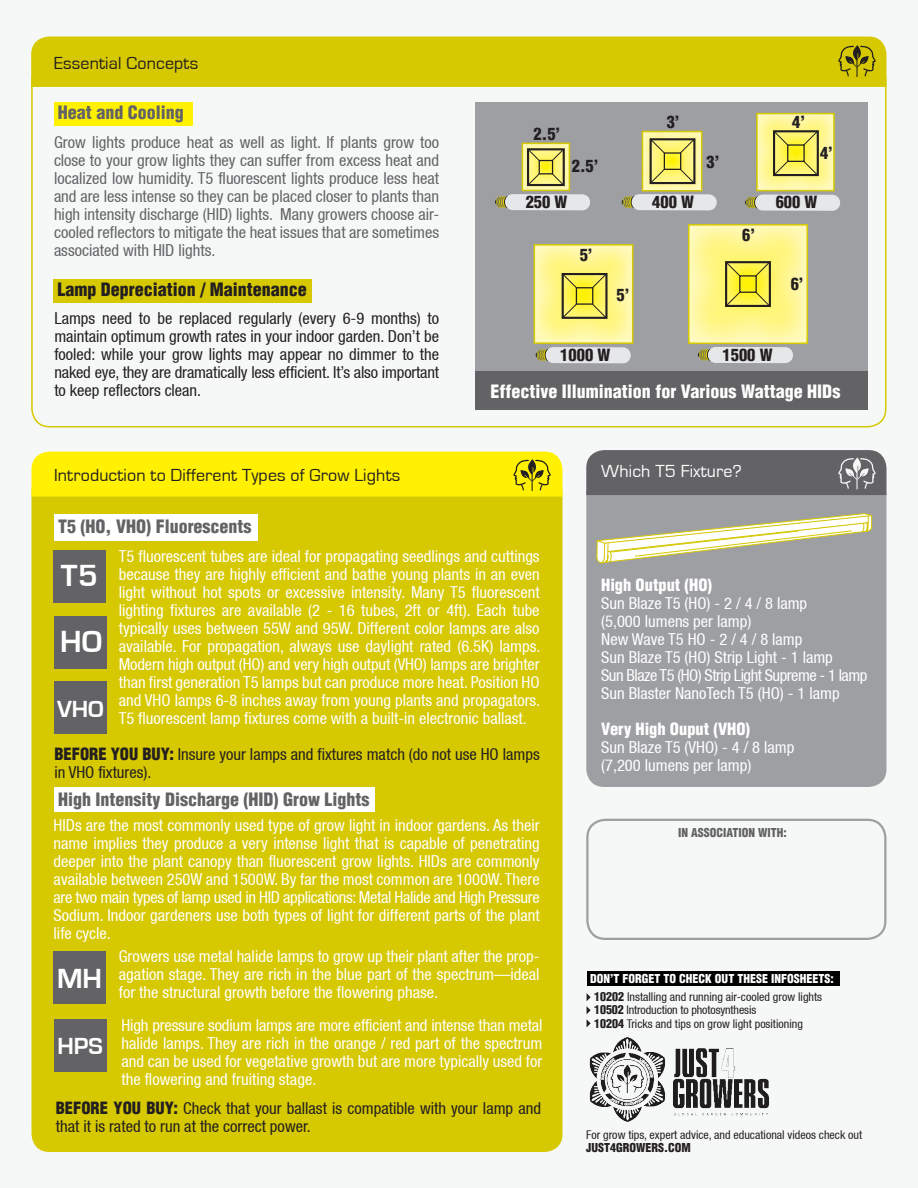
<style>
.page{position:relative;width:918px;height:1188px;background:#f6f8f8}
.page>*{position:absolute;margin:0;border:0;box-sizing:border-box;transform-origin:0 0}
.t1{font:700 31.5px/65.7px "Eurostile";color:#fff}
.t2{font:700 28.5px "Eurostile";color:#fff}
.t3{font:700 24px "Eurostile";color:#fff}
.t4{font:900 condensed 18px "Helvetica";color:#636366}
.t5{font:18px "Eurostile";letter-spacing:.01em;color:#231f20}
.t6{font:900 condensed 18px "Helvetica";color:#fff}
.t7{font:900 condensed 18px "Helvetica";color:#231f20}
.t8{font:18px "Eurostile";letter-spacing:.01em;color:#fff}
.t9{font:condensed 16.5px/18px "Helvetica 57";color:#fff;text-align:justify}
.t10{font:condensed 16.5px/18px "Helvetica 57";color:#231f20}
.t11{font:condensed 16.5px/18px "Helvetica 57";color:#636366;text-align:justify}
.t12{font:900 condensed 16.5px "Helvetica";color:#231f20}
.t13{font:900 condensed 16.5px "Helvetica";color:#fff}
.t14{font:condensed 12px/13.5px "Helvetica 57";color:#231f20}
.t15{font:900 condensed 12px "Helvetica";color:#fff}
.t16{font:900 condensed 12px "Helvetica";color:#636366}
.t17{font:900 condensed 12px "Helvetica";color:#231f20}
.s1{font-family:"Helvetica";font-weight:900}
</style>
<div class="page">
<div style="left:32px;top:474px;width:530px;height:678px;background:#d6c801;border-radius:18px"></div>
<div style="left:586px;top:478px;width:300px;height:309px;background:#9d9fa2;border-radius:18px"></div>
<svg style="left:31px;top:77px;width:856px;height:351px"></svg>
<div style="left:31px;top:37px;width:855px;height:50px;background:#d6c801"></div>
<div style="left:32px;top:452px;width:530px;height:45px;background:#fff101"></div>
<svg style="left:586px;top:450px;width:300px;height:45px;background:#68686b"></svg>
<div style="left:586px;top:819px;width:300px;height:121px;border:2px solid #9d9fa2;border-radius:18px"></div>
<img style="left:589px;top:1037px;width:180px;height:85px">
<svg style="left:587px;top:993px;width:4px;height:34px"></svg>
<div style="left:587px;top:971px;width:252px;height:14px;background:#000"></div>
<div style="left:54px;top:102px;width:139px;height:24px;background:#fff101"></div>
<div style="left:54px;top:514px;width:203px;height:27px;background:#fff"></div>
<div style="left:54px;top:787px;width:321px;height:25px;background:#fff"></div>
<div style="left:54px;top:279px;width:258px;height:23px;background:#d6c801"></div>
<div style="left:54px;top:550px;width:52px;height:53px;background:#636366"></div>
<div style="left:54px;top:616px;width:53px;height:53px;background:#636366"></div>
<div style="left:54px;top:681px;width:53px;height:53px;background:#636366"></div>
<div style="left:54px;top:951px;width:52px;height:53px;background:#636366"></div>
<div style="left:54px;top:1019px;width:52px;height:53px;background:#636366"></div>
<svg style="left:597px;top:513px;width:275px;height:50px"></svg>
<div style="left:476px;top:107px;width:392px;height:113px;background:#9d9fa2"></div>
<svg style="left:759px;top:116px;width:73px;height:72px;background:#e9e07c"></svg>
<div style="left:756px;top:113px;width:79px;height:78px;border:2px solid #d6c801"></div>
<div style="left:755px;top:195px;width:85px;height:16px;background:#e6e7e9;border-radius:8px"></div>
<svg style="left:745px;top:197px;width:10px;height:11px"></svg>
<svg style="left:645px;top:134px;width:54px;height:55px;background:#d8cf70"></svg>
<div style="left:642px;top:131px;width:60px;height:61px;border:2px solid #d6c801"></div>
<div style="left:624px;top:197px;width:6px;height:11px;background:#b2aa3f;border-radius:50%"></div>
<svg style="left:631px;top:196px;width:6px;height:12px"></svg>
<div style="left:632px;top:194px;width:85px;height:16px;background:#e6e7e9;border-radius:8px"></div>
<svg style="left:622px;top:197px;width:9px;height:10px"></svg>
<svg style="left:525px;top:146px;width:42px;height:42px;background:#c9c166"></svg>
<div style="left:522px;top:143px;width:48px;height:48px;border:2px solid #d6c801"></div>
<div style="left:497px;top:197px;width:7px;height:11px;background:#aca750;border-radius:50%"></div>
<div style="left:499px;top:197px;width:6px;height:11px;background:#b4ae42;border-radius:50%"></div>
<div style="left:505px;top:194px;width:85px;height:16px;background:#e6e7e9;border-radius:8px"></div>
<svg style="left:495px;top:197px;width:10px;height:10px"></svg>
<div style="left:476px;top:217px;width:389px;height:155px;background:#9d9fa2"></div>
<svg style="left:691px;top:227px;width:114px;height:114px;background:#f6ee85"></svg>
<div style="left:688px;top:224px;width:120px;height:120px;border:2px solid #d6c801"></div>
<div style="left:700px;top:349px;width:7px;height:11px;background:#aea638;border-radius:50%"></div>
<div style="left:702px;top:349px;width:6px;height:11px;background:#b7ae2e;border-radius:50%"></div>
<div style="left:708px;top:347px;width:85px;height:16px;background:#e6e7e9;border-radius:8px"></div>
<svg style="left:698px;top:350px;width:10px;height:10px"></svg>
<svg style="left:537px;top:247px;width:93px;height:94px;background:#f1e981"></svg>
<div style="left:534px;top:244px;width:99px;height:100px;border:2px solid #d6c801"></div>
<div style="left:538px;top:350px;width:6px;height:11px;background:#afaa4a;border-radius:50%"></div>
<svg style="left:545px;top:349px;width:6px;height:12px"></svg>
<div style="left:546px;top:347px;width:85px;height:16px;background:#e6e7e9;border-radius:8px"></div>
<svg style="left:536px;top:350px;width:9px;height:10px"></svg>
<div style="left:476px;top:371px;width:392px;height:39px;background:#636366"></div>
<p class="t5" style="left:54px;top:54px;width:146px">Essential Concepts</p>
<p class="t4" style="left:58px;top:101px;width:128px">Heat and Cooling</p>
<p class="t11" style="left:54px;top:133px;width:387px">Grow lights produce heat as well as light. If plants grow too close to your grow lights they can suffer from excess heat and localized low humidity. T5 fluorescent lights produce less heat and are less intense so they can be placed closer to plants than high intensity discharge (HID) lights. Many growers choose air&shy;cooled reflectors to mitigate the heat issues that are sometimes associated with HID lights.</p>
<p class="t7" style="left:57px;top:278px;width:251px">Lamp Depreciation / Maintenance</p>
<p class="t10" style="left:54px;top:310px;width:386px;text-align:justify">Lamps need to be replaced regularly (every 6-9 months) to maintain optimum growth rates in your indoor garden. Don’t be fooled: while your grow lights may appear no dimmer to the naked eye, they are dramatically less efficient. It’s also important to keep reflectors clean.</p>
<p class="t12" style="left:534px;top:124px;width:28px">2.5’</p>
<p class="t12" style="left:572px;top:156px;width:28px">2.5’</p>
<p class="t12" style="left:526px;top:191px;width:43px">250 W</p>
<p class="t12" style="left:580px;top:244px;width:14px">5’</p>
<p class="t12" style="left:617px;top:284px;width:14px">5’</p>
<p class="t12" style="left:560px;top:344px;width:51px">1000 W</p>
<p class="t12" style="left:667px;top:111px;width:14px">3’</p>
<p class="t12" style="left:652px;top:192px;width:43px">400 W</p>
<p class="t12" style="left:706px;top:152px;width:14px">3’</p>
<p class="t12" style="left:742px;top:224px;width:14px">6’</p>
<p class="t12" style="left:792px;top:111px;width:14px">4’</p>
<p class="t12" style="left:820px;top:142px;width:14px">4’</p>
<p class="t12" style="left:776px;top:192px;width:43px">600 W</p>
<p class="t12" style="left:791px;top:273px;width:14px">6’</p>
<p class="t12" style="left:723px;top:344px;width:51px">1500 W</p>
<p class="t6" style="left:490px;top:380px;width:351px">Effective Illumination for Various Wattage HIDs</p>
<p class="t5" style="left:54px;top:465px;width:348px">Introduction to Different Types of Grow Lights</p>
<p class="t8" style="left:601px;top:462px;width:142px">Which T5 Fixture?</p>
<p class="t4" style="left:58px;top:515px;width:195px">T5 (HO, VHO) Fluorescents</p>
<h1 class="t1" style="left:60px;top:543px;width:44px">T5<br>HO</h1>
<h3 class="t3" style="left:57px;top:696px;width:48px">VHO</h3>
<p class="t9" style="left:119px;top:547px;width:423px">T5 fluorescent tubes are ideal for propagating seedlings and cuttings because they are highly efficient and bathe young plants in an even light without hot spots or excessive intensity. Many T5 fluorescent lighting fixtures are available (2 - 16 tubes, 2ft or 4ft). Each tube typically uses between 55W and 95W. Different color lamps are also available. For propagation, always use daylight rated (6.5K) lamps.<br>Modern high output (HO) and very high output (VHO) lamps are brighter than first generation T5 lamps but can produce more heat. Position HO and VHO lamps 6-8 inches away from young plants and propagators.<br>T5 fluorescent lamp fixtures come with a built-in electronic ballast.</p>
<p class="t10" style="left:54px;top:745px;width:487px"><span class="s1">BEFORE YOU BUY:</span> Insure your lamps and fixtures match (do not use HO lamps in VHO fixtures).</p>
<p class="t4" style="left:58px;top:788px;width:313px">High Intensity Discharge (HID) Grow Lights</p>
<p class="t9" style="left:54px;top:816px;width:488px">HIDs are the most commonly used type of grow light in indoor gardens. As their name implies they produce a very intense light that is capable of penetrating deeper into the plant canopy than fluorescent grow lights. HIDs are commonly available between 250W and 1500W. By far the most common are 1000W. There are two main types of lamp used in HID applications: Metal Halide and High Pressure Sodium. Indoor gardeners use both types of light for different parts of the plant life cycle.</p>
<h2 class="t2" style="left:57px;top:963px;width:47px">MH</h2>
<h3 class="t3" style="left:57px;top:1033px;width:47px">HPS</h3>
<p class="t9" style="left:119px;top:948px;width:422px">Growers use metal halide lamps to grow up their plant after the prop&shy;agation stage. They are rich in the blue part of the spectrum—ideal for the structural growth before the flowering phase.</p>
<p class="t9" style="left:122px;top:1016px;width:422px">High pressure sodium lamps are more efficient and intense than metal halide lamps. They are rich in the orange / red part of the spectrum and can be used for vegetative growth but are more typically used for the flowering and fruiting stage.</p>
<p class="t10" style="left:56px;top:1099px;width:487px"><span class="s1">BEFORE YOU BUY:</span> Check that your ballast is compatible with your lamp and that it is rated to run at the correct power.</p>
<p class="t13" style="left:601px;top:575px;width:112px">High Output (HO)</p>
<p class="t9" style="left:601px;top:594px;width:268px;text-align:left">Sun Blaze T5 (HO) - 2 / 4 / 8 lamp<br>(5,000 lumens per lamp)<br>New Wave T5 HO - 2 / 4 / 8 lamp<br>Sun Blaze T5 (HO) Strip Light - 1 lamp<br>Sun Blaze T5 (HO) Strip Light Supreme - 1 lamp<br>Sun Blaster NanoTech T5 (HO) - 1 lamp</p>
<p class="t13" style="left:601px;top:719px;width:150px">Very High Ouput (VHO)</p>
<p class="t9" style="left:601px;top:738px;width:195px">Sun Blaze T5 (VHO) - 4 / 8 lamp (7,200 lumens per lamp)</p>
<p class="t16" style="left:678px;top:825px;width:110px">IN ASSOCIATION WITH:</p>
<p class="t15" style="left:590px;top:970px;width:245px">DON’T FORGET TO CHECK OUT THESE INFOSHEETS:</p>
<p class="t14" style="left:594px;top:990px;width:229px"><span class="s1">10202</span> Installing and running air-cooled grow lights<br><span class="s1">10502</span> Introduction to photosynthesis<br><span class="s1">10204</span> Tricks and tips on grow light positioning</p>
<p class="t14" style="left:586px;top:1128px;width:277px">For grow tips, expert advice, and educational videos check out</p>
<p class="t17" style="left:586px;top:1140px;width:106px">JUST4GROWERS.COM</p>
</div>
